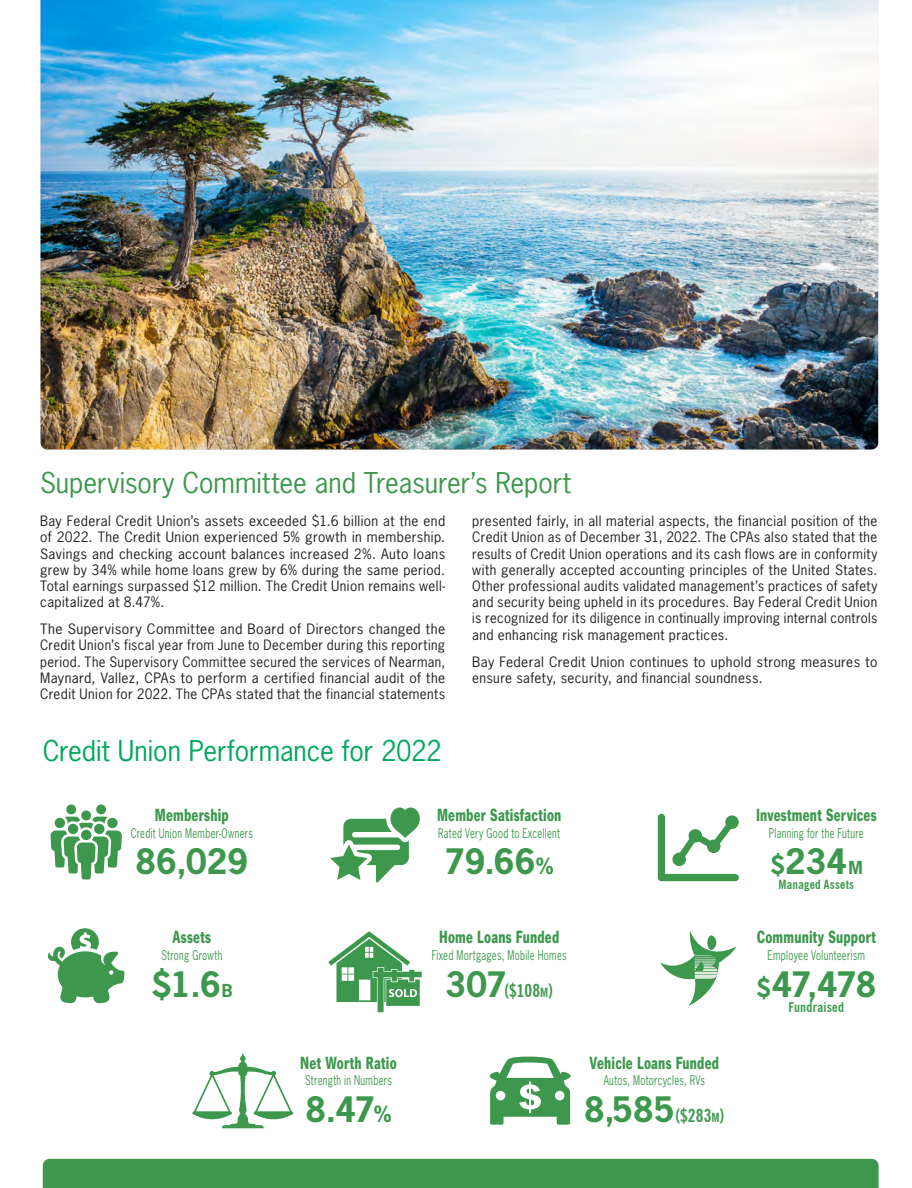
<style>
.page{position:relative;width:912px;height:1188px;background:#fff}
.page>*{position:absolute;margin:0;border:0;box-sizing:border-box;transform-origin:0 0}
.t1{font:700 33px "News Gothic Std";letter-spacing:.005em;color:#3d984d}
.t2{font:27px "News Gothic Std";color:#3d984d}
.t3{font:27px "News Gothic Std";color:#00a85c}
.t4{font:900 18px "News Gothic LT Std";letter-spacing:.015em;color:#3d984d;scale:.75 1}
.t5{font:700 condensed 18px "News Gothic BT";color:#3d984d}
.t6{font:13.5px/16.2px "News Gothic Std";letter-spacing:.03em;color:#231f20;text-align:justify}
.t7{font:13.5px/16.2px "News Gothic Std";letter-spacing:.03em;color:#231f20;text-align:justify;scale:1.04 1}
.t8{font:700 condensed 13.5px "News Gothic BT";letter-spacing:.015em;color:#3d984d}
.t9{font:12.6px "News Gothic Std";letter-spacing:.03em;color:#3d984d;scale:.75 1}
.t10{font:700 condensed 12.6px "News Gothic BT";letter-spacing:.03em;color:#3d984d}
.s1{font-size:16.8px}
.s2{font-size:21px}
.s3{font-family:"News Gothic Std";font-stretch:normal;font-size:33px}
.s4{font-size:12.6px}
.s5{font-style:inherit}
.s6{font-family:"News Gothic BT";font-stretch:condensed;font-size:18px}
.s7{font-family:"News Gothic BT";font-stretch:condensed;font-size:12.6px}
.s8{font-size:24px}
</style>
<div class="page">
<img style="left:40px;top:0;width:838px;height:449px">
<div style="left:43px;top:1159px;width:835px;height:29px;background:#3d984d"></div>
<svg style="left:50px;top:817px;width:72px;height:62px"></svg>
<div style="left:81px;top:811px;width:10px;height:9px;background:#3d984d;border-radius:50%"></div>
<div style="left:96px;top:804px;width:10px;height:10px;background:#3d984d;border-radius:50%"></div>
<div style="left:66px;top:804px;width:10px;height:10px;background:#3d984d;border-radius:50%"></div>
<div style="left:81px;top:830px;width:10px;height:10px;background:#3d984d;border-radius:50%"></div>
<div style="left:94px;top:824px;width:10px;height:10px;background:#3d984d;border-radius:50%"></div>
<div style="left:107px;top:818px;width:11px;height:10px;background:#3d984d;border-radius:50%"></div>
<div style="left:68px;top:824px;width:10px;height:10px;background:#3d984d;border-radius:50%"></div>
<div style="left:55px;top:818px;width:10px;height:10px;background:#3d984d;border-radius:50%"></div>
<svg style="left:47px;top:928px;width:78px;height:76px"></svg>
<svg style="left:192px;top:1053px;width:101px;height:75px"></svg>
<svg style="left:330px;top:807px;width:90px;height:75px"></svg>
<svg style="left:328px;top:931px;width:93px;height:81px"></svg>
<svg style="left:489px;top:1057px;width:82px;height:68px"></svg>
<svg style="left:660px;top:931px;width:76px;height:75px"></svg>
<svg style="left:657px;top:814px;width:81px;height:67px"></svg>
<h2 class="t2" style="left:40px;top:465px;width:532px">Supervisory Committee and Treasurer’s Report</h2>
<p class="t6" style="left:40px;top:513px;width:406px">Bay Federal Credit Union’s assets exceeded $1.6 billion at the end of 2022. The Credit Union experienced 5% growth in membership.<br>Savings and checking account balances increased 2%. Auto loans grew by 34% while home loans grew by 6% during the same period.<br>Total earnings surpassed $12 million. The Credit Union remains well&shy;capitalized at 8.47%.</p>
<p class="t7" style="left:40px;top:621px;width:391px">The Supervisory Committee and Board of Directors changed the Credit Union’s fiscal year from June to December during this reporting period. The Supervisory Committee secured the services of Nearman, Maynard, Vallez, CPAs to perform a certified financial audit of the Credit Union for 2022. The CPAs stated that the financial statements</p>
<p class="t6" style="left:472px;top:513px;width:406px">presented fairly, in all material aspects, the financial position of the Credit Union as of December 31, 2022. The CPAs also stated that the results of Credit Union operations and its cash flows are in conformity with generally accepted accounting principles of the United States.<br>Other professional audits validated management’s practices of safety and security being upheld in its procedures. Bay Federal Credit Union is recognized for its diligence in continually improving internal controls and enhancing risk management practices.</p>
<p class="t6" style="left:472px;top:653px;width:406px">Bay Federal Credit Union continues to uphold strong measures to ensure safety, security, and financial soundness.</p>
<h2 class="t3" style="left:43px;top:733px;width:400px">Credit Union Performance for 2022</h2>
<h3 class="t4" style="left:155px;top:805px;width:100px">Membership</h3>
<p class="t9" style="left:131px;top:825px;width:164px">Credit Union Member-Owners</p>
<h1 class="t1" style="left:135px;top:839px;width:114px">86,029</h1>
<h3 class="t4" style="left:172px;top:927px;width:53px">Assets</h3>
<p class="t9" style="left:161px;top:947px;width:83px">Strong Growth</p>
<h1 class="t1" style="left:151px;top:963px;width:83px">$1.6<span class="s1">b</span></h1>
<h3 class="t4" style="left:437px;top:805px;width:167px">Member Satisfaction</h3>
<p class="t9" style="left:438px;top:825px;width:164px">Rated Very Good to Excellent</p>
<h1 class="t1" style="left:444px;top:839px;width:111px">79.66<span class="s2">%</span></h1>
<h3 class="t4" style="left:439px;top:927px;width:162px">Home Loans Funded</h3>
<p class="t9" style="left:431px;top:947px;width:181px">Fixed Mortgages, Mobile Homes</p>
<h3 class="t5" style="left:445px;top:980px;width:110px"><span class="s3">307</span>($108<span class="s4">m</span><span class="s5">)</span></h3>
<h3 class="t4" style="left:300px;top:1052px;width:130px">Net Worth Ratio</h3>
<p class="t9" style="left:305px;top:1072px;width:117px">Strength in Numbers</p>
<h1 class="t1" style="left:305px;top:1088px;width:88px">8.47<span class="s2">%</span></h1>
<h3 class="t4" style="left:589px;top:1052px;width:174px">Vehicle Loans Funded</h3>
<p class="t9" style="left:603px;top:1072px;width:137px">Autos, Motorcycles, RVs</p>
<h1 class="t1" style="left:584px;top:1088px;width:142px">8,585<span class="s6">($283</span><span class="s7">m</span><span class="s6">)</span></h1>
<h3 class="t4" style="left:755px;top:805px;width:162px">Investment Services</h3>
<p class="t9" style="left:768px;top:825px;width:128px">Planning for the Future</p>
<h1 class="t1" style="left:769px;top:839px;width:94px"><span class="s8">$</span>234<span class="s1">m</span></h1>
<p class="t10" style="left:778px;top:876px;width:77px">Managed Assets</p>
<h3 class="t4" style="left:756px;top:927px;width:160px">Community Support</h3>
<p class="t9" style="left:767px;top:947px;width:131px">Employee Volunteerism</p>
<h1 class="t1" style="left:756px;top:963px;width:122px"><span class="s8">$</span>47,478</h1>
<p class="t8" style="left:788px;top:999px;width:57px">Fundraised</p>
</div>
